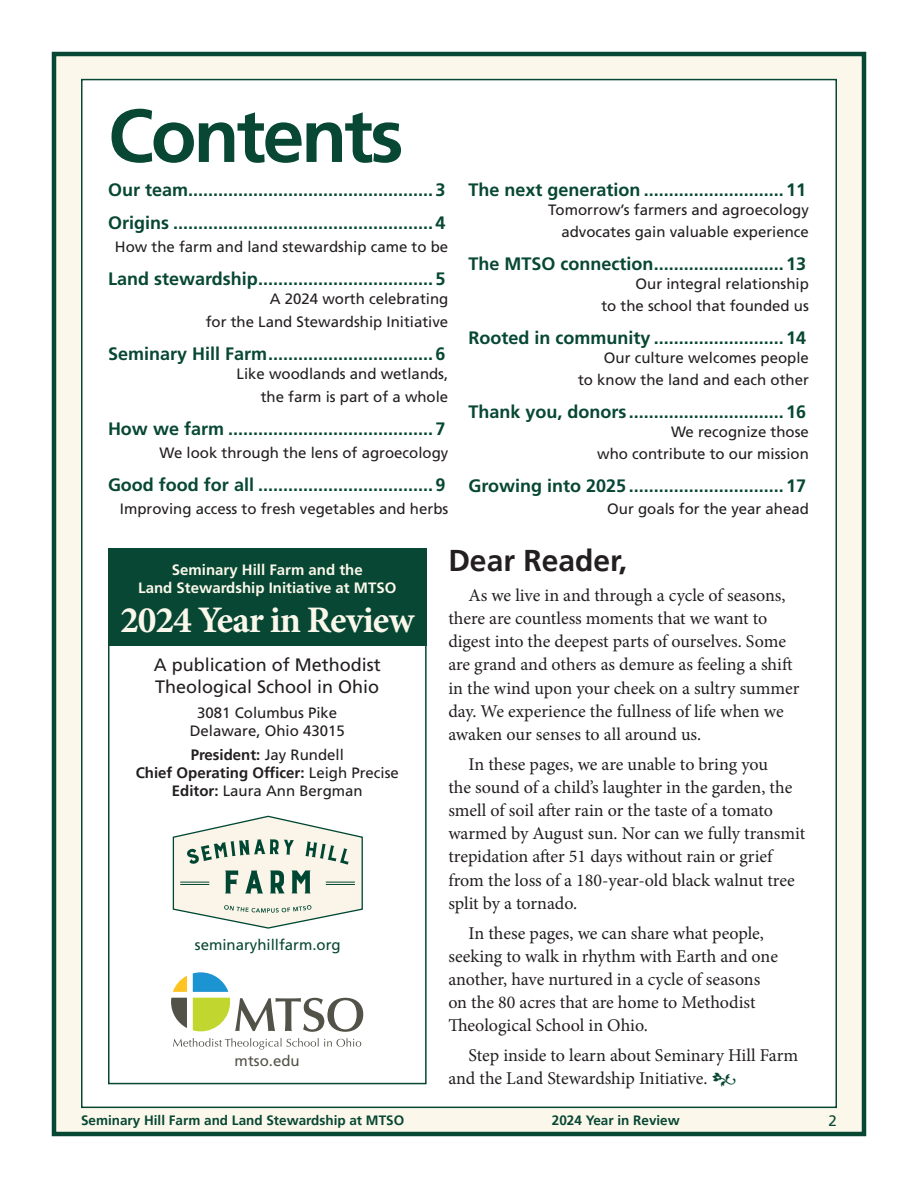
<style>
.page{position:relative;width:918px;height:1188px;background:#fff}
.page>*{position:absolute;margin:0;border:0;box-sizing:border-box;transform-origin:0 0}
.t1{font:700 75px "Frutiger";letter-spacing:-.04em;color:#074733}
.Farm_year_in_review_body_copy{font:700 37.5px "Minion Pro";letter-spacing:-.03em;color:#fbf8eb}
.Farm_year_in_review_body_copy-2{font:700 30px "Frutiger LT Pro";color:#231f20}
.Farm_year_in_review_body_copy-3{font:18px/23.1px "Minion Pro";letter-spacing:-.005em;color:#231f20}
.Farm_year_in_review_body_copy-4{font:700 18px "Frutiger";color:#074733}
.Farm_year_in_review_body_copy-5{font:18px/21.6px "Frutiger";color:#231f20}
.Farm_year_in_review_body_copy-6{font:15px/22.2px "Frutiger";color:#231f20;text-align:right}
.Farm_year_in_review_body_copy-7{font:700 15px/18px "Frutiger";color:#fbf8eb;text-align:center}
.Farm_year_in_review_body_copy-8{font:15px "Frutiger";color:#074733}
.Farm_year_in_review_body_copy-9{font:15px "Frutiger";color:#535249}
.t2{font:15px "Frutiger LT Pro";color:#074733}
.t3{font:700 13.5px "Frutiger LT Pro";color:#074733}
.s1{font-family:"Frutiger LT Pro";font-weight:700}
.s2{font-weight:700}
.s3{color:#074733}
</style>
<div class="page">
<div style="left:52px;top:52px;width:814px;height:1084px;background:#fbf8eb;border:4px solid #074733"></div>
<div style="left:81px;top:79px;width:756px;height:1029px;background:#fff;border:2px solid #074733"></div>
<svg style="left:172px;top:815px;width:191px;height:114px"></svg>
<svg style="left:193px;top:972px;width:35px;height:20px"></svg>
<svg style="left:173px;top:976px;width:14px;height:16px"></svg>
<svg style="left:193px;top:998px;width:170px;height:34px"></svg>
<svg style="left:171px;top:998px;width:16px;height:30px"></svg>
<svg style="left:173px;top:1038px;width:188px;height:12px"></svg>
<div style="left:108px;top:549px;width:319px;height:97px;background:#074733"></div>
<div style="left:108px;top:549px;width:319px;height:535px;border:2px solid #074733"></div>
<p class="t1" style="left:108px;top:92px;width:297px">Contents</p>
<p class="Farm_year_in_review_body_copy-4" style="left:108px;top:179px;width:339px">Our team.................................................3</p>
<p class="Farm_year_in_review_body_copy-4" style="left:108px;top:213px;width:339px">Origins ....................................................4</p>
<p class="Farm_year_in_review_body_copy-6" style="left:115px;top:236px;width:335px">How the farm and land stewardship came to be</p>
<p class="Farm_year_in_review_body_copy-4" style="left:108px;top:269px;width:339px">Land stewardship...................................5</p>
<p class="Farm_year_in_review_body_copy-6" style="left:206px;top:288px;width:244px;line-height:22.6px">A 2024 worth celebrating<br>for the Land Stewardship Initiative</p>
<p class="Farm_year_in_review_body_copy-4" style="left:108px;top:344px;width:339px">Seminary Hill Farm.................................6</p>
<p class="Farm_year_in_review_body_copy-6" style="left:237px;top:363px;width:213px;line-height:22.6px">Like woodlands and wetlands, the farm is part of a whole</p>
<p class="Farm_year_in_review_body_copy-4" style="left:108px;top:419px;width:339px">How we farm .........................................7</p>
<p class="Farm_year_in_review_body_copy-6" style="left:160px;top:442px;width:290px">We look through the lens of agroecology</p>
<p class="Farm_year_in_review_body_copy-4" style="left:108px;top:475px;width:339px">Good food for all ...................................9</p>
<p class="Farm_year_in_review_body_copy-6" style="left:120px;top:498px;width:330px">Improving access to fresh vegetables and herbs</p>
<p class="Farm_year_in_review_body_copy-4" style="left:469px;top:179px;width:339px">The next generation ............................11</p>
<p class="Farm_year_in_review_body_copy-6" style="left:548px;top:198px;width:262px">Tomorrow’s farmers and agroecology advocates gain valuable experience</p>
<p class="Farm_year_in_review_body_copy-4" style="left:469px;top:253px;width:339px">The MTSO connection..........................13</p>
<p class="Farm_year_in_review_body_copy-6" style="left:601px;top:272px;width:209px">Our integral relationship<br>to the school that founded us</p>
<p class="Farm_year_in_review_body_copy-4" style="left:469px;top:327px;width:339px">Rooted in community ..........................14</p>
<p class="Farm_year_in_review_body_copy-6" style="left:578px;top:346px;width:232px">Our culture welcomes people<br>to know the land and each other</p>
<p class="Farm_year_in_review_body_copy-4" style="left:469px;top:401px;width:339px">Thank you, donors ...............................16</p>
<p class="Farm_year_in_review_body_copy-6" style="left:597px;top:420px;width:213px">We recognize those<br>who contribute to our mission</p>
<p class="Farm_year_in_review_body_copy-4" style="left:469px;top:475px;width:339px">Growing into 2025...............................17</p>
<p class="Farm_year_in_review_body_copy-6" style="left:607px;top:498px;width:203px">Our goals for the year ahead</p>
<p class="Farm_year_in_review_body_copy-7" style="left:138px;top:560px;width:260px">Seminary Hill Farm and the<br>Land Stewardship Initiative at MTSO</p>
<p class="Farm_year_in_review_body_copy" style="left:120px;top:593px;width:296px">2024 Year in Review</p>
<p class="Farm_year_in_review_body_copy-5" style="left:154px;top:654px;width:229px">A publication of Methodist<br>Theological School in Ohio</p>
<p class="Farm_year_in_review_body_copy-6" style="left:190px;top:703px;width:157px;line-height:18px;text-align:center">3081 Columbus Pike<br>Delaware, Ohio 43015</p>
<p class="Farm_year_in_review_body_copy-6" style="left:136px;top:746px;width:265px;line-height:18px;text-align:center"><span class="s1">President:</span> Jay Rundell<br><span class="s1">Chief Operating Officer:</span> Leigh Precise<br><span class="s2">Editor:</span> Laura Ann Bergman</p>
<p class="Farm_year_in_review_body_copy-8" style="left:195px;top:936px;width:147px">seminaryhillfarm.org</p>
<p class="Farm_year_in_review_body_copy-9" style="left:235px;top:1052px;width:67px">mtso.edu</p>
<p class="Farm_year_in_review_body_copy-2" style="left:448px;top:543px;width:180px">Dear Reader,</p>
<p class="Farm_year_in_review_body_copy-3" style="left:448px;top:584px;width:353px;text-indent:20px">As we live in and through a cycle of seasons, there are countless moments that we want to digest into the deepest parts of ourselves. Some are grand and others as demure as feeling a shift in the wind upon your cheek on a sultry summer day. We experience the fullness of life when we awaken our senses to all around us.</p>
<p class="Farm_year_in_review_body_copy-3" style="left:448px;top:753px;width:359px;text-indent:20px">In these pages, we are unable to bring you<br>the sound of a child’s laughter in the garden, the smell of soil after rain or the taste of a tomato warmed by August sun. Nor can we fully transmit trepidation after 51 days without rain or grief from the loss of a 180-year-old black walnut tree split by a tornado.</p>
<p class="Farm_year_in_review_body_copy-3" style="left:448px;top:921px;width:331px;text-indent:20px">In these pages, we can share what people, seeking to walk in rhythm with Earth and one another, have nurtured in a cycle of seasons on the 80 acres that are home to Methodist Theological School in Ohio.</p>
<p class="Farm_year_in_review_body_copy-3" style="left:448px;top:1044px;width:351px;text-indent:20px">Step inside to learn about Seminary Hill Farm and the Land Stewardship Initiative. <span class="s3">•</span></p>
<p class="t3" style="left:81px;top:1112px;width:325px">Seminary Hill Farm and Land Stewardship at MTSO</p>
<p class="t3" style="left:552px;top:1112px;width:129px">2024 Year in Review</p>
<p class="t2" style="left:829px;top:1112px;width:10px">2</p>
</div>
